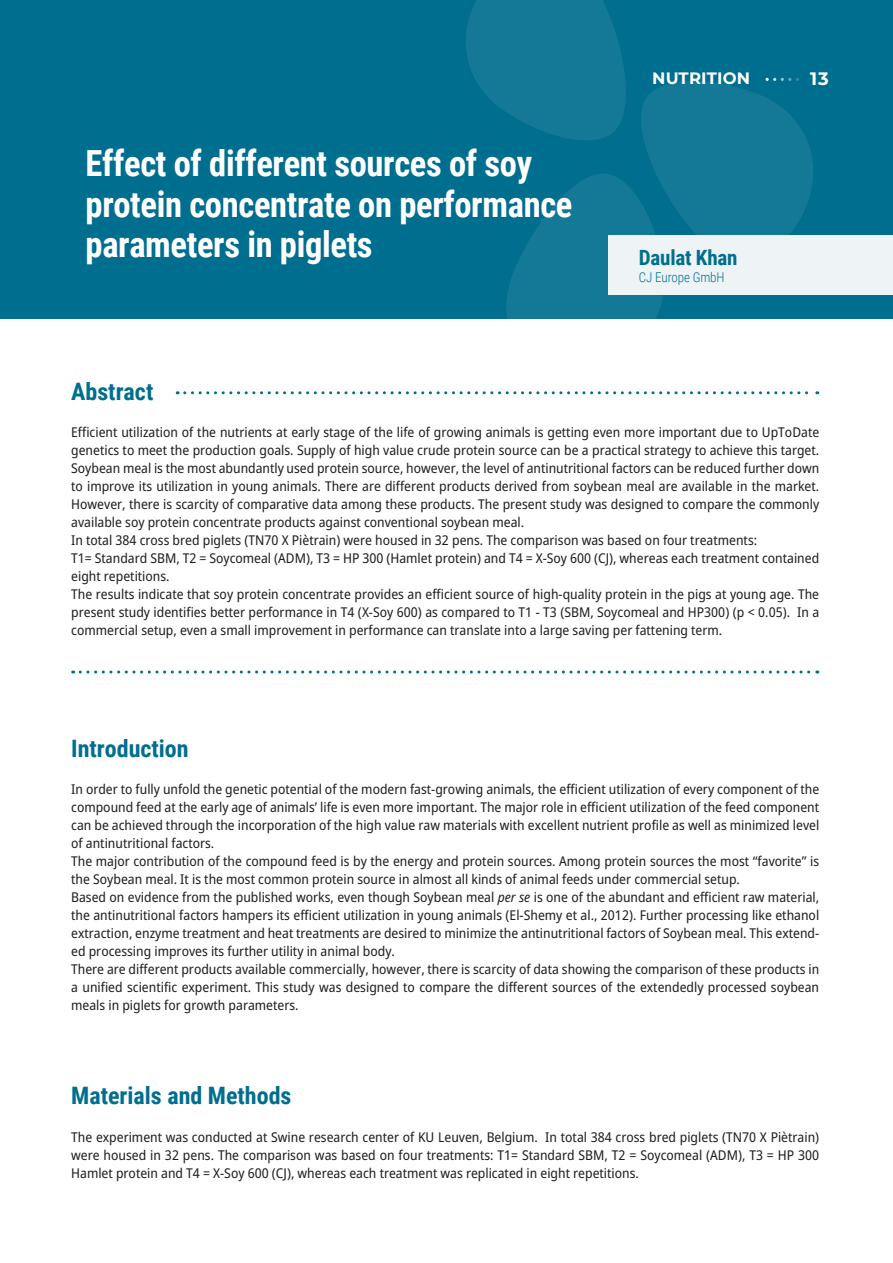
<style>
.page{position:relative;width:893px;height:1263px;background:#fff}
.page>*{position:absolute;margin:0;border:0;box-sizing:border-box;transform-origin:0 0}
.t1{font:700 36px/40.5px "Roboto Condensed";letter-spacing:-.01em;color:#fff;scale:.96 1}
.t2{font:700 24px "Roboto Condensed";color:#006e8e}
.t3{font:700 21px "Roboto Condensed";letter-spacing:-.01em;color:#006e8e}
.t4{font:700 18px "Montserrat";color:#fff}
.t5{font:700 16.5px "Montserrat";letter-spacing:.01em;color:#fff}
.t6{font:semi-condensed 13.5px/18px "Noto Sans";color:#221e1f}
.t7{font:300 13.5px "Roboto Condensed";letter-spacing:-.01em;color:#006e8e}
.s1{font-style:italic}
</style>
<div class="page">
<div style="left:0;top:0;width:893px;height:319px;background:#006e8e"></div>
<div style="left:608px;top:235px;width:285px;height:60px;background:#eef3f6"></div>
<svg style="left:466px;top:0;width:347px;height:319px"></svg>
<svg style="left:80px;top:670px;width:738px;height:3px"></svg>
<svg style="left:185px;top:391px;width:633px;height:3px"></svg>
<h1 class="t1" style="left:86px;top:142px;width:509px">Effect of different sources of soy protein concentrate on performance parameters in piglets</h1>
<h2 class="t2" style="left:71px;top:375px;width:84px">Abstract</h2>
<p class="t5" style="left:652px;top:66px;width:100px">NUTRITION</p>
<h3 class="t4" style="left:810px;top:65px;width:20px">13</h3>
<h3 class="t3" style="left:639px;top:242px;width:100px">Daulat Khan</h3>
<p class="t7" style="left:639px;top:268px;width:87px">CJ Europe GmbH</p>
<p class="t6" style="left:71px;top:424px;width:750px">Efficient utilization of the nutrients at early stage of the life of growing animals is getting even more important due to UpToDate genetics to meet the production goals. Supply of high value crude protein source can be a practical strategy to achieve this target.<br>Soybean meal is the most abundantly used protein source, however, the level of antinutritional factors can be reduced further down to improve its utilization in young animals. There are different products derived from soybean meal are available in the market.<br>However, there is scarcity of comparative data among these products. The present study was designed to compare the commonly available soy protein concentrate products against conventional soybean meal.<br>In total 384 cross bred piglets (TN70 X Piètrain) were housed in 32 pens. The comparison was based on four treatments:<br>T1= Standard SBM, T2 = Soycomeal (ADM), T3 = HP 300 (Hamlet protein) and T4 = X-Soy 600 (CJ), whereas each treatment contained eight repetitions.<br>The results indicate that soy protein concentrate provides an efficient source of high-quality protein in the pigs at young age. The present study identifies better performance in T4 (X-Soy 600) as compared to T1 - T3 (SBM, Soycomeal and HP300) (p &lt; 0.05). In a commercial setup, even a small improvement in performance can translate into a large saving per fattening term.</p>
<h2 class="t2" style="left:71px;top:731px;width:119px">Introduction</h2>
<p class="t6" style="left:71px;top:780px;width:750px">In order to fully unfold the genetic potential of the modern fast-growing animals, the efficient utilization of every component of the compound feed at the early age of animals’ life is even more important. The major role in efficient utilization of the feed component can be achieved through the incorporation of the high value raw materials with excellent nutrient profile as well as minimized level of antinutritional factors.<br>The major contribution of the compound feed is by the energy and protein sources. Among protein sources the most “favorite” is the Soybean meal. It is the most common protein source in almost all kinds of animal feeds under commercial setup.<br>Based on evidence from the published works, even though Soybean meal <span class="s1">per se</span> is one of the abundant and efficient raw material, the antinutritional factors hampers its efficient utilization in young animals (El-Shemy et al., 2012). Further processing like ethanol extraction, enzyme treatment and heat treatments are desired to minimize the antinutritional factors of Soybean meal. This extend&shy;ed processing improves its further utility in animal body.<br>There are different products available commercially, however, there is scarcity of data showing the comparison of these products in a unified scientific experiment. This study was designed to compare the different sources of the extendedly processed soybean meals in piglets for growth parameters.</p>
<h2 class="t2" style="left:71px;top:1079px;width:222px">Materials and Methods</h2>
<p class="t6" style="left:71px;top:1129px;width:749px;text-align:justify">The experiment was conducted at Swine research center of KU Leuven, Belgium. In total 384 cross bred piglets (TN70 X Piètrain) were housed in 32 pens. The comparison was based on four treatments: T1= Standard SBM, T2 = Soycomeal (ADM), T3 = HP 300<br>Hamlet protein and T4 = X-Soy 600 (CJ), whereas each treatment was replicated in eight repetitions.</p>
</div>
